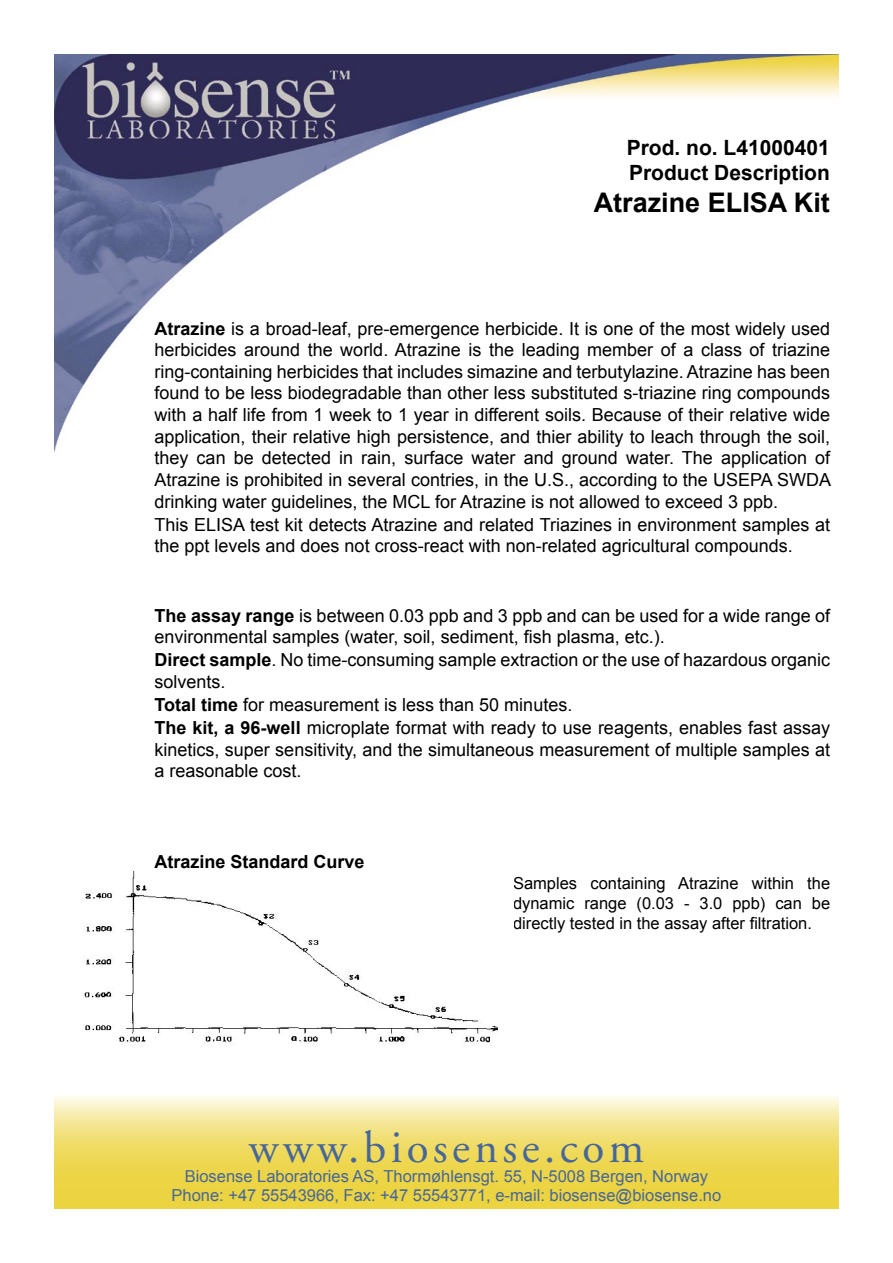
<style>
.page{position:relative;width:893px;height:1263px;background:#fff}
.page>*{position:absolute;margin:0;border:0;box-sizing:border-box;transform-origin:0 0}
.t1{font:45px "Adobe Garamond";letter-spacing:.1em;color:#476798}
.t2{font:700 27px "Arial";color:#000}
.t3{font:700 21px "Arial";color:#000}
.Body_text{font:18px/21.6px "Arial";color:#000}
.Body_text-2{font:700 18px "Arial";color:#000}
.t4{font:16.5px "Arial";color:#476798}
.Body_text-3{font:16.5px/19.8px "Arial";color:#000;text-align:justify}
.s1{font-weight:700}
</style>
<div class="page">
<svg style="left:54px;top:1096px;width:785px;height:113px;background:#f0de71"></svg>
<img style="left:54px;top:54px;width:785px;height:399px">
<img style="left:84px;top:872px;width:414px;height:171px">
<p class="t3" style="left:627px;top:136px;width:205px">Prod. no. L41000401</p>
<p class="t3" style="left:629px;top:161px;width:202px">Product Description</p>
<p class="t2" style="left:594px;top:188px;width:238px">Atrazine ELISA Kit</p>
<p class="Body_text" style="left:154px;top:318px;width:678px;text-align:justify"><span class="s1">Atrazine</span> is a broad-leaf, pre-emergence herbicide. It is one of the most widely used herbicides around the world. Atrazine is the leading member of a class of triazine ring-containing herbicides that includes simazine and terbutylazine. Atrazine has been found to be less biodegradable than other less substituted s-triazine ring compounds with a half life from 1 week to 1 year in different soils. Because of their relative wide application, their relative high persistence, and thier ability to leach through the soil, they can be detected in rain, surface water and ground water. The application of Atrazine is prohibited in several contries, in the U.S., according to the USEPA SWDA drinking water guidelines, the MCL for Atrazine is not allowed to exceed 3 ppb.</p>
<p class="Body_text" style="left:154px;top:513px;width:677px">This ELISA test kit detects Atrazine and related Triazines in environment samples at the ppt levels and does not cross-react with non-related agricultural compounds.</p>
<p class="Body_text" style="left:154px;top:604px;width:677px"><span class="s1">The assay range</span> is between 0.03 ppb and 3 ppb and can be used for a wide range of environmental samples (water, soil, sediment, fish plasma, etc.).</p>
<p class="Body_text" style="left:154px;top:649px;width:677px"><span class="s1">Direct sample</span>. No time-consuming sample extraction or the use of hazardous organic solvents.</p>
<p class="Body_text" style="left:154px;top:694px;width:419px"><span class="s1">Total time</span> for measurement is less than 50 minutes.</p>
<p class="Body_text" style="left:154px;top:717px;width:677px;text-align:justify"><span class="s1">The kit, a 96-well</span> microplate format with ready to use reagents, enables fast assay kinetics, super sensitivity, and the simultaneous measurement of multiple samples at a reasonable cost.</p>
<p class="Body_text-2" style="left:154px;top:851px;width:212px">Atrazine Standard Curve</p>
<p class="Body_text-3" style="left:513px;top:873px;width:319px">Samples containing Atrazine within the dynamic range (0.03 - 3.0 ppb) can be directly tested in the assay after filtration.</p>
<p class="t1" style="left:249px;top:1123px;width:397px">www.biosense.com</p>
<p class="t4" style="left:185px;top:1166px;width:525px">Biosense Laboratories AS, Thormøhlensgt. 55, N-5008 Bergen, Norway</p>
<p class="t4" style="left:172px;top:1186px;width:551px">Phone: +47 55543966, Fax: +47 55543771, e-mail: biosense@biosense.no</p>
</div>
